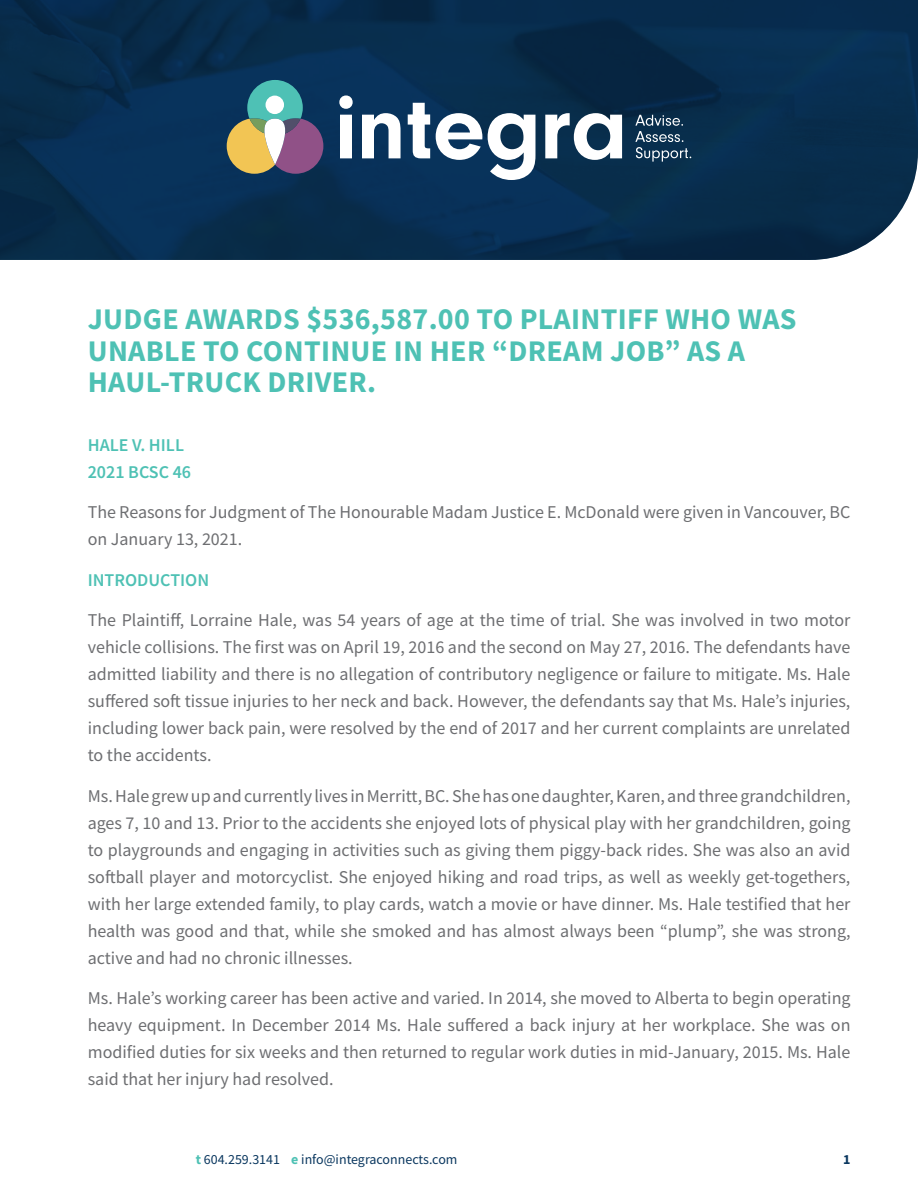
<style>
.page{position:relative;width:918px;height:1188px;background:#fff}
.page>*{position:absolute;margin:0;border:0;box-sizing:border-box;transform-origin:0 0}
.t1{font:700 30px/31.5px "Source Sans Pro";letter-spacing:.01em;color:#4ec1b4}
.t2{font:18px/27px "Source Sans Pro";color:#6d6e71;text-align:justify}
.t3{font:600 18px/27px "Source Sans Pro";color:#4ec1b4}
.t4{font:13.95px "Source Sans Pro";color:#0a375f}
.t5{font:700 13.95px "Source Sans Pro";color:#0a375f}
.s1{font-weight:700;color:#4ec1b4}
</style>
<div class="page">
<svg style="left:0;top:0;width:918px;height:260px;fill:#082d4d"></svg>
<svg style="left:635px;top:115px;width:56px;height:47px"></svg>
<svg style="left:227px;top:80px;width:96px;height:94px"></svg>
<div style="left:266px;top:96px;width:18px;height:18px;background:#fff;border-radius:50%"></div>
<svg style="left:339px;top:95px;width:14px;height:63px"></svg>
<svg style="left:362px;top:113px;width:39px;height:45px"></svg>
<svg style="left:408px;top:103px;width:22px;height:55px"></svg>
<svg style="left:436px;top:113px;width:46px;height:47px"></svg>
<svg style="left:488px;top:113px;width:47px;height:67px"></svg>
<svg style="left:545px;top:113px;width:77px;height:47px"></svg>
<h1 class="t1" style="left:88px;top:303px;width:710px">JUDGE AWARDS $536,587.00 TO PLAINTIFF WHO WAS<br>UNABLE TO CONTINUE IN HER “DREAM JOB” AS A<br>HAUL-TRUCK DRIVER.</h1>
<p class="t3" style="left:88px;top:431px;width:105px">HALE V. HILL<br>2021 BCSC 46</p>
<p class="t2" style="left:88px;top:499px;width:764px">The Reasons for Judgment of The Honourable Madam Justice E. McDonald were given in Vancouver, BC on January 13, 2021.</p>
<p class="t3" style="left:88px;top:566px;width:123px">INTRODUCTION</p>
<p class="t2" style="left:88px;top:607px;width:764px">The Plaintiff, Lorraine Hale, was 54 years of age at the time of trial. She was involved in two motor vehicle collisions. The first was on April 19, 2016 and the second on May 27, 2016. The defendants have admitted liability and there is no allegation of contributory negligence or failure to mitigate. Ms. Hale suffered soft tissue injuries to her neck and back. However, the defendants say that Ms. Hale’s injuries, including lower back pain, were resolved by the end of 2017 and her current complaints are unrelated to the accidents.</p>
<p class="t2" style="left:88px;top:782px;width:764px">Ms. Hale grew up and currently lives in Merritt, BC. She has one daughter, Karen, and three grandchildren, ages 7, 10 and 13. Prior to the accidents she enjoyed lots of physical play with her grandchildren, going to playgrounds and engaging in activities such as giving them piggy-back rides. She was also an avid softball player and motorcyclist. She enjoyed hiking and road trips, as well as weekly get-togethers, with her large extended family, to play cards, watch a movie or have dinner. Ms. Hale testified that her health was good and that, while she smoked and has almost always been “plump”, she was strong, active and had no chronic illnesses.</p>
<p class="t2" style="left:88px;top:985px;width:764px">Ms. Hale’s working career has been active and varied. In 2014, she moved to Alberta to begin operating heavy equipment. In December 2014 Ms. Hale suffered a back injury at her workplace. She was on modified duties for six weeks and then returned to regular work duties in mid-January, 2015. Ms. Hale said that her injury had resolved.</p>
<p class="t4" style="left:196px;top:1151px;width:263px"><span class="s1">t</span> 604.259.3141 <span class="s1">e</span> info@integraconnects.com</p>
<p class="t5" style="left:843px;top:1150px;width:9px">1</p>
</div>
